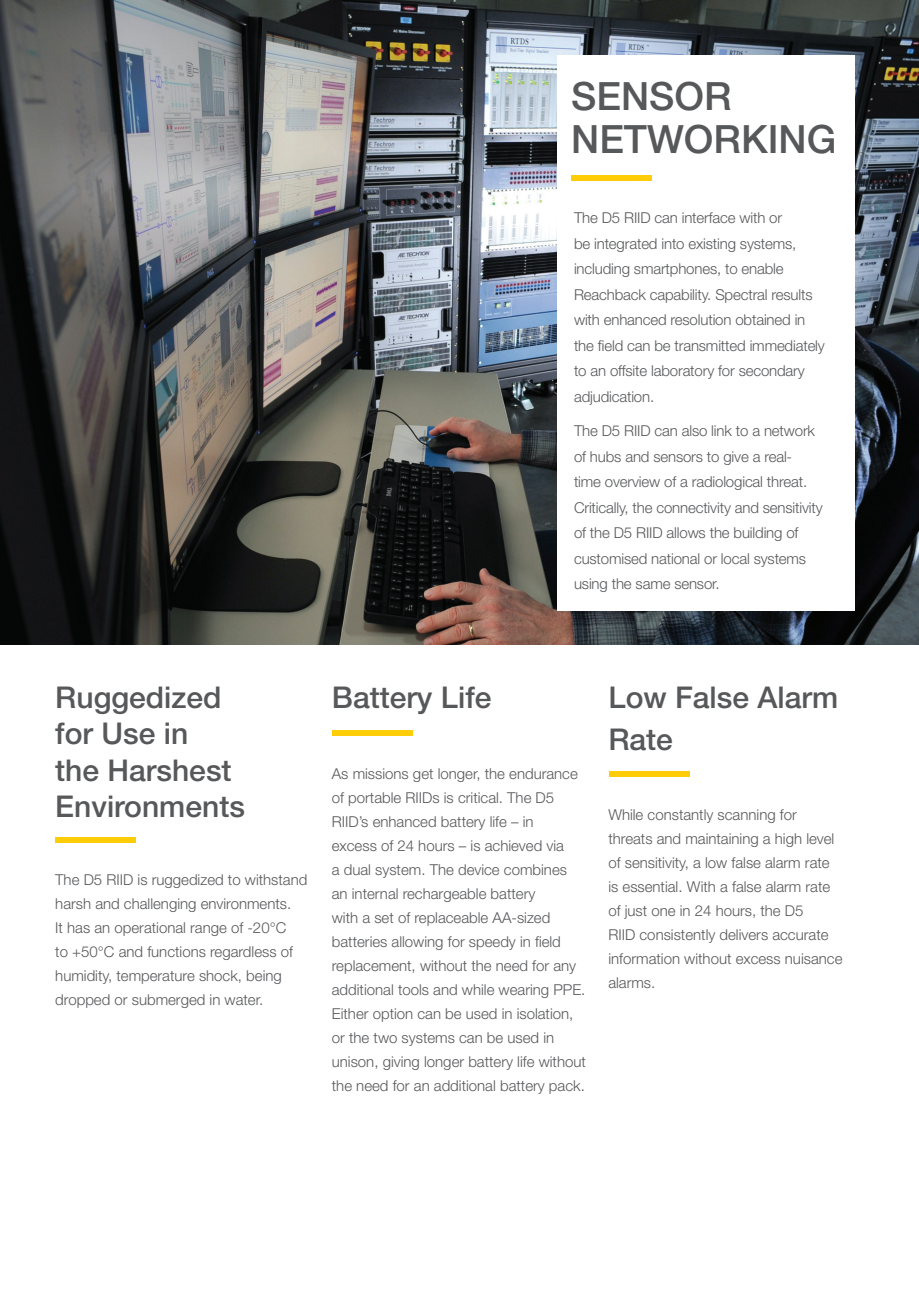
<style>
.page{position:relative;width:919px;height:1289px;background:#fff}
.page>*{position:absolute;margin:0;border:0;box-sizing:border-box;transform-origin:0 0}
.t1{font:500 39px/43.5px "Helvetica Neue LT Std";color:#57585a}
.t2{font:500 30px/36px "Helvetica Neue LT Std";color:#57585a}
.t3{font:300 15px/24px "Helvetica Neue LT Std";color:#57585a}
</style>
<div class="page">
<img style="left:0;top:0;width:918px;height:644px">
<div style="left:557px;top:55px;width:298px;height:555px;background:#fff"></div>
<div style="left:571px;top:175px;width:81px;height:5px;background:#fecd08"></div>
<div style="left:55px;top:837px;width:81px;height:5px;background:#fecd08"></div>
<div style="left:332px;top:730px;width:80px;height:5px;background:#fecd08"></div>
<div style="left:609px;top:771px;width:81px;height:5px;background:#fecd08"></div>
<h1 class="t1" style="left:571px;top:74px;width:267px">SENSOR<br>NETWORKING</h1>
<p class="t3" style="left:574px;top:205px;width:252px;line-height:25.5px">The D5 RIID can interface with or<br>be integrated into existing systems, including smartphones, to enable Reachback capability. Spectral results with enhanced resolution obtained in the field can be transmitted immediately to an offsite laboratory for secondary adjudication.</p>
<p class="t3" style="left:574px;top:417px;width:250px;line-height:25.5px">The D5 RIID can also link to a network of hubs and sensors to give a real&shy;time overview of a radiological threat.<br>Critically, the connectivity and sensitivity of the D5 RIID allows the building of customised national or local systems using the same sensor.</p>
<h2 class="t2" style="left:55px;top:679px;width:191px">Ruggedized for Use in<br>the Harshest<br>Environments</h2>
<h2 class="t2" style="left:332px;top:679px;width:161px">Battery Life</h2>
<h2 class="t2" style="left:608px;top:676px;width:231px;line-height:42px">Low False Alarm<br>Rate</h2>
<p class="t3" style="left:332px;top:761px;width:255px">As missions get longer, the endurance of portable RIIDs is critical. The D5<br>RIID’s enhanced battery life – in<br>excess of 24 hours – is achieved via<br>a dual system. The device combines an internal rechargeable battery<br>with a set of replaceable AA-sized batteries allowing for speedy in field replacement, without the need for any additional tools and while wearing PPE.<br>Either option can be used in isolation, or the two systems can be used in unison, giving longer battery life without the need for an additional battery pack.</p>
<p class="t3" style="left:608px;top:802px;width:235px">While constantly scanning for threats and maintaining a high level of sensitivity, a low false alarm rate is essential. With a false alarm rate of just one in 24 hours, the D5<br>RIID consistently delivers accurate information without excess nuisance alarms.</p>
<p class="t3" style="left:55px;top:867px;width:253px">The D5 RIID is ruggedized to withstand harsh and challenging environments.<br>It has an operational range of -20°C<br>to +50°C and functions regardless of humidity, temperature shock, being dropped or submerged in water.</p>
</div>
